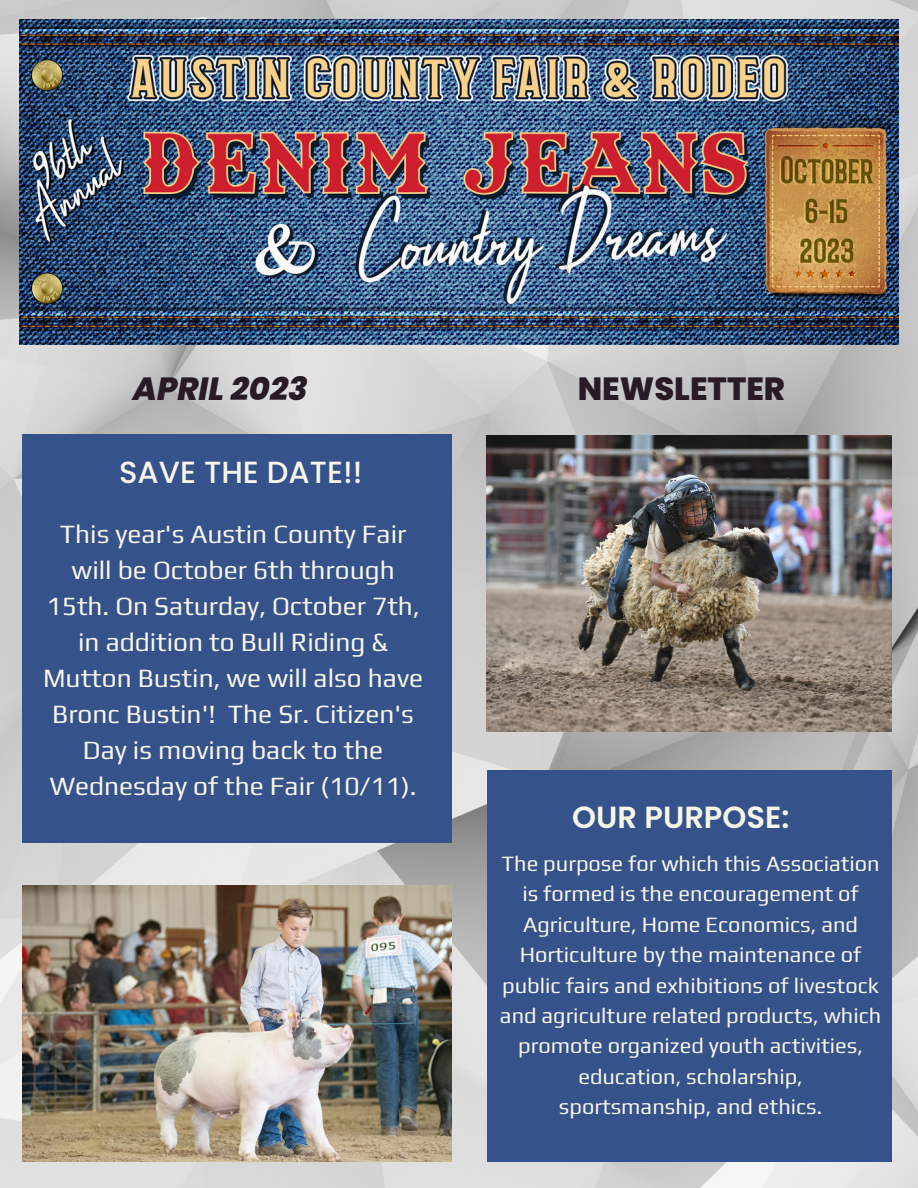
<style>
.page{position:relative;width:918px;height:1188px;background:#fff}
.page>*{position:absolute;margin:0;border:0;box-sizing:border-box;transform-origin:0 0}
.t1{font:800 32.1px "Poppins";color:#291b25}
.t2{font:italic 800 32.1px "Poppins";color:#291b25}
.t3{font:500 30.6px "Poppins";color:#f6f6e9}
.t4{font:600 30.6px "Poppins";color:#f6f6e9}
.t5{font:26.25px/36px "Play";color:#f6f6e9;text-align:center}
.t6{font:21.75px/30.3px "Play";color:#f6f6e9;text-align:center}
</style>
<div class="page">
<img style="left:0;top:0;width:918px;height:1188px">
<div style="left:23px;top:434px;width:429px;height:408px;background:#36528b"></div>
<div style="left:487px;top:770px;width:404px;height:392px;background:#36528b"></div>
<img style="left:487px;top:435px;width:405px;height:296px">
<img style="left:23px;top:885px;width:429px;height:277px">
<img style="left:20px;top:19px;width:878px;height:326px">
<h1 class="t2" style="left:133px;top:366px;width:177px">APRIL 2023</h1>
<h1 class="t1" style="left:578px;top:366px;width:209px">NEWSLETTER</h1>
<h2 class="t3" style="left:119px;top:451px;width:245px">SAVE THE DATE!!</h2>
<p class="t5" style="left:43px;top:516px;width:382px">This year's Austin County Fair will be October 6th through<br>15th. On Saturday, October 7th, in addition to Bull Riding &amp;<br>Mutton Bustin, we will also have<br>Bronc Bustin'! The Sr. Citizen's<br>Day is moving back to the<br>Wednesday of the Fair (10/11).</p>
<h2 class="t4" style="left:572px;top:796px;width:219px">OUR PURPOSE:</h2>
<p class="t6" style="left:500px;top:848px;width:383px">The purpose for which this Association is formed is the encouragement of Agriculture, Home Economics, and Horticulture by the maintenance of public fairs and exhibitions of livestock and agriculture related products, which promote organized youth activities, education, scholarship, sportsmanship, and ethics.</p>
</div>
